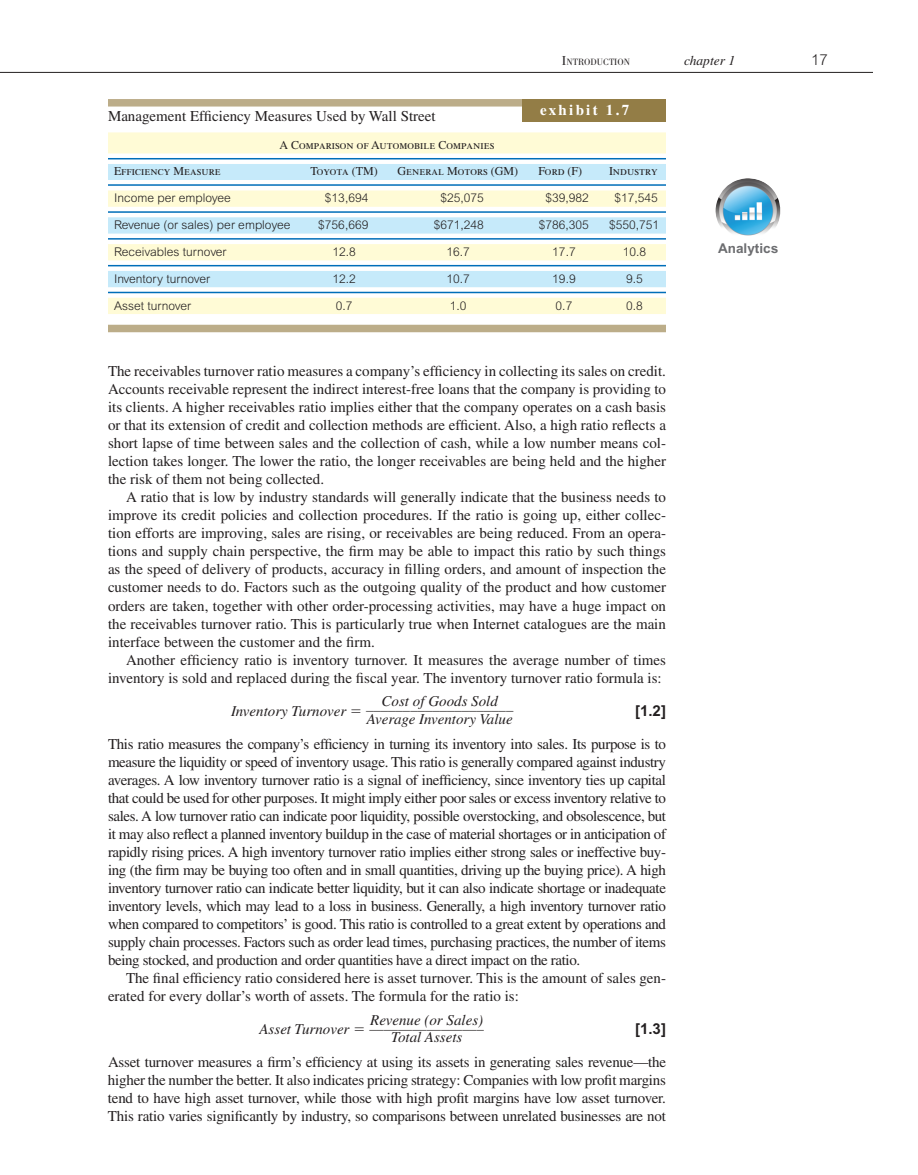
<style>
.page{position:relative;width:918px;height:1175px;background:#fff}
.page>*{position:absolute;margin:0;border:0;box-sizing:border-box;transform-origin:0 0}
.t1{font:15px/18px "Times LT Std";color:#231f20;text-align:justify}
.t2{font:italic 15px/17.9px "Times LT Std";color:#231f20;text-align:center}
.t3{font:700 15px "Arial MT Std";color:#231f20}
.t4{font:700 15px "Times LT Std";letter-spacing:.15em;color:#fff}
.t5{font:300 15px "Arial MT Std";color:#231f20}
.t6{font:700 13.5px "Arial MT Std";color:#6c6d70}
.t7{font:italic 13.5px "Times LT Std";color:#231f20}
.t8{font:12.75px "Times LT Std";color:#231f20;scale:1.15 1}
.t9{font:300 12px "Arial MT Std";color:#231f20}
.t10{font:12px "Times LT Std";color:#231f20}
.t11{font:9.45px "Bodoni Std";color:#231f20}
.s1{font-size:13.5px}
</style>
<div class="page">
<hr style="left:0;top:72px;width:873px;height:1px;background:#231f20">
<div style="left:108px;top:132px;width:558px;height:182px;background:#fffbd6"></div>
<svg style="left:108px;top:164px;width:558px;height:123px;background:#ddf1eb"></svg>
<div style="left:108px;top:180px;width:558px;height:10px;background:#fff"></div>
<div style="left:108px;top:207px;width:558px;height:10px;background:#fff"></div>
<div style="left:108px;top:234px;width:558px;height:10px;background:#fff"></div>
<svg style="left:108px;top:260px;width:558px;height:11px"></svg>
<svg style="left:108px;top:287px;width:558px;height:11px"></svg>
<div style="left:108px;top:153px;width:558px;height:11px;background:#fff"></div>
<hr style="left:108px;top:158px;width:558px;height:1px;background:#006eb9">
<hr style="left:108px;top:184px;width:558px;height:2px;background:#006eb9">
<hr style="left:108px;top:211px;width:558px;height:2px;background:#006eb9">
<hr style="left:108px;top:238px;width:558px;height:2px;background:#006eb9">
<hr style="left:108px;top:265px;width:558px;height:1px;background:#006eb9">
<hr style="left:108px;top:292px;width:558px;height:1px;background:#006eb9">
<div style="left:108px;top:99px;width:558px;height:7px;background:#bcad89"></div>
<div style="left:108px;top:325px;width:558px;height:7px;background:#bcad89"></div>
<div style="left:522px;top:99px;width:144px;height:22px;background:#937d46"></div>
<img style="left:716px;top:178px;width:64px;height:58px">
<p class="t1" style="left:108px;top:109px;width:329px">Management Efficiency Measures Used by Wall Street</p>
<p class="t10" style="left:280px;top:140px;width:216px">A Comparison of Automobile Companies</p>
<p class="t11" style="left:562px;top:58px;width:70px"><span class="s1">I</span>NTRODUCTION</p>
<p class="t7" style="left:684px;top:55px;width:53px">chapter 1</p>
<p class="t5" style="left:811px;top:54px;width:18px">17</p>
<p class="t4" style="left:540px;top:104px;width:91px">exhibit 1.7</p>
<p class="t10" style="left:114px;top:167px;width:108px">Efficiency Measure</p>
<p class="t10" style="left:311px;top:167px;width:69px">Toyota (TM)</p>
<p class="t10" style="left:398px;top:167px;width:122px">General Motors (GM)</p>
<p class="t10" style="left:539px;top:167px;width:45px">Ford (F)</p>
<p class="t10" style="left:609px;top:167px;width:50px">Industry</p>
<p class="t9" style="left:114px;top:194px;width:118px">Income per employee</p>
<p class="t9" style="left:325px;top:194px;width:45px">$13,694</p>
<p class="t9" style="left:440px;top:194px;width:45px">$25,075</p>
<p class="t9" style="left:545px;top:194px;width:45px">$39,982</p>
<p class="t9" style="left:614px;top:194px;width:45px">$17,545</p>
<p class="t9" style="left:114px;top:220px;width:178px">Revenue (or sales) per employee</p>
<p class="t9" style="left:318px;top:220px;width:52px">$756,669</p>
<p class="t9" style="left:434px;top:220px;width:52px">$671,248</p>
<p class="t9" style="left:539px;top:220px;width:52px">$786,305</p>
<p class="t9" style="left:609px;top:220px;width:52px">$550,751</p>
<p class="t9" style="left:114px;top:247px;width:114px">Receivables turnover</p>
<p class="t9" style="left:333px;top:247px;width:25px">12.8</p>
<p class="t9" style="left:447px;top:247px;width:25px">16.7</p>
<p class="t9" style="left:552px;top:247px;width:25px">17.7</p>
<p class="t9" style="left:623px;top:247px;width:25px">10.8</p>
<p class="t9" style="left:114px;top:274px;width:98px">Inventory turnover</p>
<p class="t9" style="left:333px;top:274px;width:25px">12.2</p>
<p class="t9" style="left:447px;top:274px;width:25px">10.7</p>
<p class="t9" style="left:552px;top:274px;width:25px">19.9</p>
<p class="t9" style="left:626px;top:274px;width:18px">9.5</p>
<p class="t9" style="left:114px;top:301px;width:79px">Asset turnover</p>
<p class="t9" style="left:336px;top:301px;width:18px">0.7</p>
<p class="t9" style="left:450px;top:301px;width:18px">1.0</p>
<p class="t9" style="left:556px;top:301px;width:18px">0.7</p>
<p class="t9" style="left:626px;top:301px;width:18px">0.8</p>
<p class="t1" style="left:108px;top:364px;width:560px">The receivables turnover ratio measures a company’s efficiency in collecting its sales on credit.<br>Accounts receivable represent the indirect interest-free loans that the company is providing to its clients. A higher receivables ratio implies either that the company operates on a cash basis or that its extension of credit and collection methods are efficient. Also, a high ratio reflects a short lapse of time between sales and the collection of cash, while a low number means col&shy;lection takes longer. The lower the ratio, the longer receivables are being held and the higher the risk of them not being collected.</p>
<p class="t1" style="left:108px;top:490px;width:560px;text-indent:18px">A ratio that is low by industry standards will generally indicate that the business needs to improve its credit policies and collection procedures. If the ratio is going up, either collec&shy;tion efforts are improving, sales are rising, or receivables are being reduced. From an opera&shy;tions and supply chain perspective, the firm may be able to impact this ratio by such things as the speed of delivery of products, accuracy in filling orders, and amount of inspection the customer needs to do. Factors such as the outgoing quality of the product and how customer orders are taken, together with other order-processing activities, may have a huge impact on the receivables turnover ratio. This is particularly true when Internet catalogues are the main interface between the customer and the firm.</p>
<p class="t1" style="left:108px;top:652px;width:560px;text-align:right">Another efficiency ratio is inventory turnover. It measures the average number of times inventory is sold and replaced during the fiscal year. The inventory turnover ratio formula is:</p>
<p class="t2" style="left:231px;top:703px;width:117px">Inventory Turnover</p>
<p class="t2" style="left:382px;top:693px;width:118px">Cost of Goods Sold</p>
<p class="t8" style="left:366px;top:701px;width:129px">____________________</p>
<p class="t2" style="left:367px;top:711px;width:147px">Average Inventory Value</p>
<p class="t3" style="left:635px;top:705px;width:32px">[1.2]</p>
<p class="t1" style="left:108px;top:736px;width:560px">This ratio measures the company’s efficiency in turning its inventory into sales. Its purpose is to measure the liquidity or speed of inventory usage. This ratio is generally compared against industry averages. A low inventory turnover ratio is a signal of inefficiency, since inventory ties up capital that could be used for other purposes. It might imply either poor sales or excess inventory relative to sales. A low turnover ratio can indicate poor liquidity, possible overstocking, and obsolescence, but it may also reflect a planned inventory buildup in the case of material shortages or in anticipation of rapidly rising prices. A high inventory turnover ratio implies either strong sales or ineffective buy&shy;ing (the firm may be buying too often and in small quantities, driving up the buying price). A high inventory turnover ratio can indicate better liquidity, but it can also indicate shortage or inadequate inventory levels, which may lead to a loss in business. Generally, a high inventory turnover ratio when compared to competitors’ is good. This ratio is controlled to a great extent by operations and supply chain processes. Factors such as order lead times, purchasing practices, the number of items being stocked, and production and order quantities have a direct impact on the ratio.</p>
<p class="t1" style="left:108px;top:970px;width:560px;text-indent:18px">The final efficiency ratio considered here is asset turnover. This is the amount of sales gen&shy;erated for every dollar’s worth of assets. The formula for the ratio is:</p>
<p class="t2" style="left:260px;top:1021px;width:91px">Asset Turnover</p>
<p class="t2" style="left:370px;top:1012px;width:115px">Revenue (or Sales)<br>Total Assets</p>
<p class="t3" style="left:635px;top:1023px;width:32px">[1.3]</p>
<p class="t1" style="left:108px;top:1054px;width:560px">Asset turnover measures a firm’s efficiency at using its assets in generating sales revenue—the higher the number the better. It also indicates pricing strategy: Companies with low profit margins tend to have high asset turnover, while those with high profit margins have low asset turnover.<br>This ratio varies significantly by industry, so comparisons between unrelated businesses are not</p>
<p class="t6" style="left:718px;top:243px;width:62px">Analytics</p>
</div>
